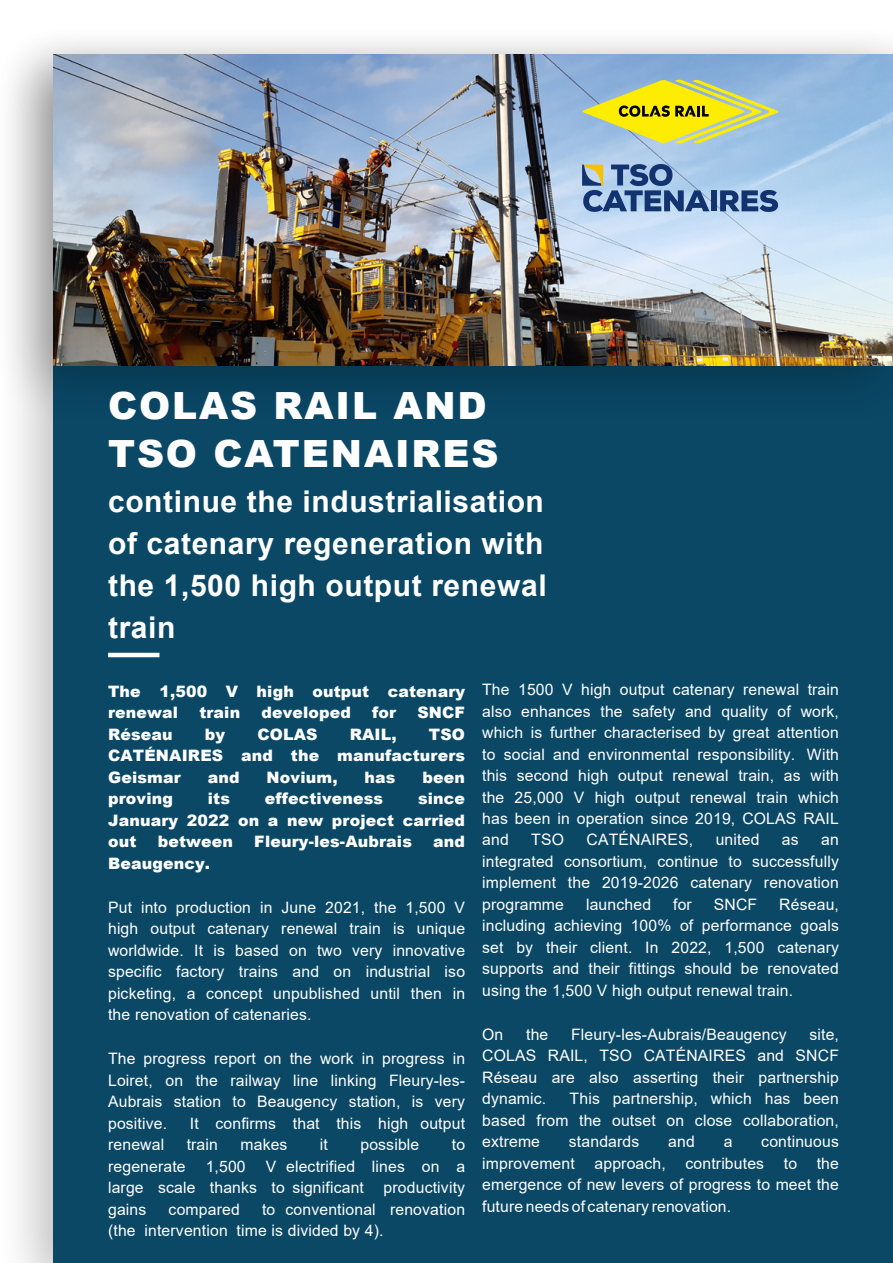
<style>
.page{position:relative;width:893px;height:1263px;background:#fff}
.page>*{position:absolute;margin:0;border:0;box-sizing:border-box;transform-origin:0 0}
.Titres{font:900 37.5px/48px "Arial";letter-spacing:.05em;color:#fff}
.Titres-2{font:700 30px/42px "Arial";letter-spacing:.02em;color:#fff;text-align:justify}
.Textes{font:15.75px/21.5px "Arial";letter-spacing:.01em;color:#fff;text-align:justify}
.Textes-2{font:900 15.75px/21.5px "Arial";letter-spacing:.01em;color:#fff;text-align:justify}
</style>
<div class="page">
<div style="left:0;top:23px;width:893px;height:1240px;background:#000;opacity:.25"></div>
<div style="left:53px;top:54px;width:840px;height:1209px;background:#0a4866"></div>
<div style="left:0;top:23px;width:893px;height:403px;background:#000;opacity:.25"></div>
<img style="left:53px;top:54px;width:840px;height:312px">
<hr style="left:108px;top:653px;width:51px;height:4px;background:#fff">
<svg style="left:582px;top:80px;width:196px;height:63px;background:#c2ca6b"></svg>
<svg style="left:582px;top:164px;width:127px;height:48px;background:#7591b5"></svg>
<div style="left:711px;top:190px;width:5px;height:21px;background:#133370"></div>
<svg style="left:720px;top:190px;width:58px;height:22px"></svg>
<p class="Titres" style="left:108px;top:380px;width:392px">COLAS RAIL AND<br>TSO CATENAIRES</p>
<p class="Titres-2" style="left:108px;top:481px;width:440px">continue the industrialisation of catenary regeneration with the 1,500 high output renewal train</p>
<p class="Textes-2" style="left:108px;top:680px;width:359px">The 1,500 V high output catenary renewal</p>
<p class="Textes-2" style="left:199px;top:701px;width:42px">train</p>
<p class="Textes-2" style="left:261px;top:701px;width:91px">developed</p>
<p class="Textes-2" style="left:372px;top:701px;width:25px">for</p>
<p class="Textes-2" style="left:417px;top:701px;width:49px">SNCF</p>
<p class="Textes-2" style="left:108px;top:723px;width:359px;text-indent:321px">TSO CATÉNAIRES and the manufacturers Geismar</p>
<p class="Textes-2" style="left:108px;top:723px;width:66px">Réseau</p>
<p class="Textes-2" style="left:205px;top:723px;width:22px">by</p>
<p class="Textes-2" style="left:257px;top:723px;width:62px">COLAS</p>
<p class="Textes-2" style="left:350px;top:723px;width:49px">RAIL,</p>
<p class="Textes-2" style="left:208px;top:766px;width:33px">and</p>
<p class="Textes-2" style="left:267px;top:766px;width:72px">Novium,</p>
<p class="Textes-2" style="left:365px;top:766px;width:32px">has</p>
<p class="Textes-2" style="left:423px;top:766px;width:44px">been</p>
<p class="Textes-2" style="left:108px;top:787px;width:66px">proving</p>
<p class="Textes-2" style="left:208px;top:787px;width:24px">its</p>
<p class="Textes-2" style="left:265px;top:787px;width:120px">effectiveness</p>
<p class="Textes-2" style="left:108px;top:787px;width:359px;text-indent:310px">since January 2022 on a new project carried out</p>
<p class="Textes-2" style="left:158px;top:830px;width:77px">between</p>
<p class="Textes-2" style="left:254px;top:830px;width:159px">Fleury-les-Aubrais</p>
<p class="Textes-2" style="left:433px;top:830px;width:33px">and</p>
<p class="Textes-2" style="left:108px;top:852px;width:104px">Beaugency.</p>
<p class="Textes" style="left:108px;top:896px;width:359px">Put into production in June 2021, the 1,500 V high output catenary renewal train is unique worldwide. It is based on two very innovative specific factory trains and on industrial iso picketing, a concept unpublished until then in the renovation of catenaries.</p>
<p class="Textes" style="left:108px;top:1048px;width:358px">The progress report on the work in progress in Loiret, on the railway line linking Fleury-les-Aubrais station to Beaugency station, is very positive.</p>
<p class="Textes" style="left:190px;top:1112px;width:277px">It confirms that this high output</p>
<p class="Textes" style="left:108px;top:1134px;width:58px">renewal</p>
<p class="Textes" style="left:187px;top:1134px;width:33px">train</p>
<p class="Textes" style="left:240px;top:1134px;width:49px">makes</p>
<p class="Textes" style="left:320px;top:1134px;width:10px">it</p>
<p class="Textes" style="left:360px;top:1134px;width:60px">possible</p>
<p class="Textes" style="left:452px;top:1134px;width:15px">to</p>
<p class="Textes" style="left:108px;top:1155px;width:79px">regenerate</p>
<p class="Textes" style="left:206px;top:1155px;width:42px">1,500</p>
<p class="Textes" style="left:108px;top:1155px;width:358px;text-indent:158px">V electrified lines on a large scale thanks to significant productivity gains</p>
<p class="Textes" style="left:108px;top:1198px;width:358px;text-indent:154px">to conventional renovation (the intervention time is divided by 4).</p>
<p class="Textes" style="left:169px;top:1198px;width:73px">compared</p>
<p class="Textes" style="left:482px;top:679px;width:358px">The 1500 V high output catenary renewal train also enhances the safety and quality of work, which is further characterised by great attention to social and environmental responsibility. With this second high output renewal train, as with the 25,000 V high output renewal train which has been in operation since 2019, COLAS RAIL and</p>
<p class="Textes" style="left:531px;top:829px;width:34px">TSO</p>
<p class="Textes" style="left:586px;top:829px;width:108px">CATÉNAIRES,</p>
<p class="Textes" style="left:716px;top:829px;width:45px">united</p>
<p class="Textes" style="left:782px;top:829px;width:18px">as</p>
<p class="Textes" style="left:482px;top:829px;width:358px;text-indent:339px">an integrated consortium, continue to successfully implement the 2019-2026 catenary renovation programme</p>
<p class="Textes" style="left:586px;top:893px;width:67px">launched</p>
<p class="Textes" style="left:673px;top:893px;width:20px">for</p>
<p class="Textes" style="left:714px;top:893px;width:45px">SNCF</p>
<p class="Textes" style="left:482px;top:893px;width:358px;text-indent:297px">Réseau, including achieving 100% of performance goals set by their client. In 2022, 1,500 catenary supports and their fittings should be renovated using the 1,500 V high output renewal train.</p>
<p class="Textes" style="left:482px;top:1023px;width:23px">On</p>
<p class="Textes" style="left:526px;top:1023px;width:24px">the</p>
<p class="Textes" style="left:571px;top:1023px;width:217px">Fleury-les-Aubrais/Beaugency</p>
<p class="Textes" style="left:482px;top:1023px;width:358px;text-indent:327px">site, COLAS RAIL, TSO CATÉNAIRES and SNCF Réseau are also asserting their partnership dynamic.</p>
<p class="Textes" style="left:482px;top:1088px;width:358px;text-indent:87px">This partnership, which has been based from the outset on close collaboration, extreme</p>
<p class="Textes" style="left:482px;top:1131px;width:358px;text-indent:279px">continuous improvement approach, contributes to the emergence of new levers of progress to meet the future needs of catenary renovation.</p>
<p class="Textes" style="left:569px;top:1131px;width:72px">standards</p>
<p class="Textes" style="left:668px;top:1131px;width:28px">and</p>
<p class="Textes" style="left:724px;top:1131px;width:10px">a</p>
</div>
